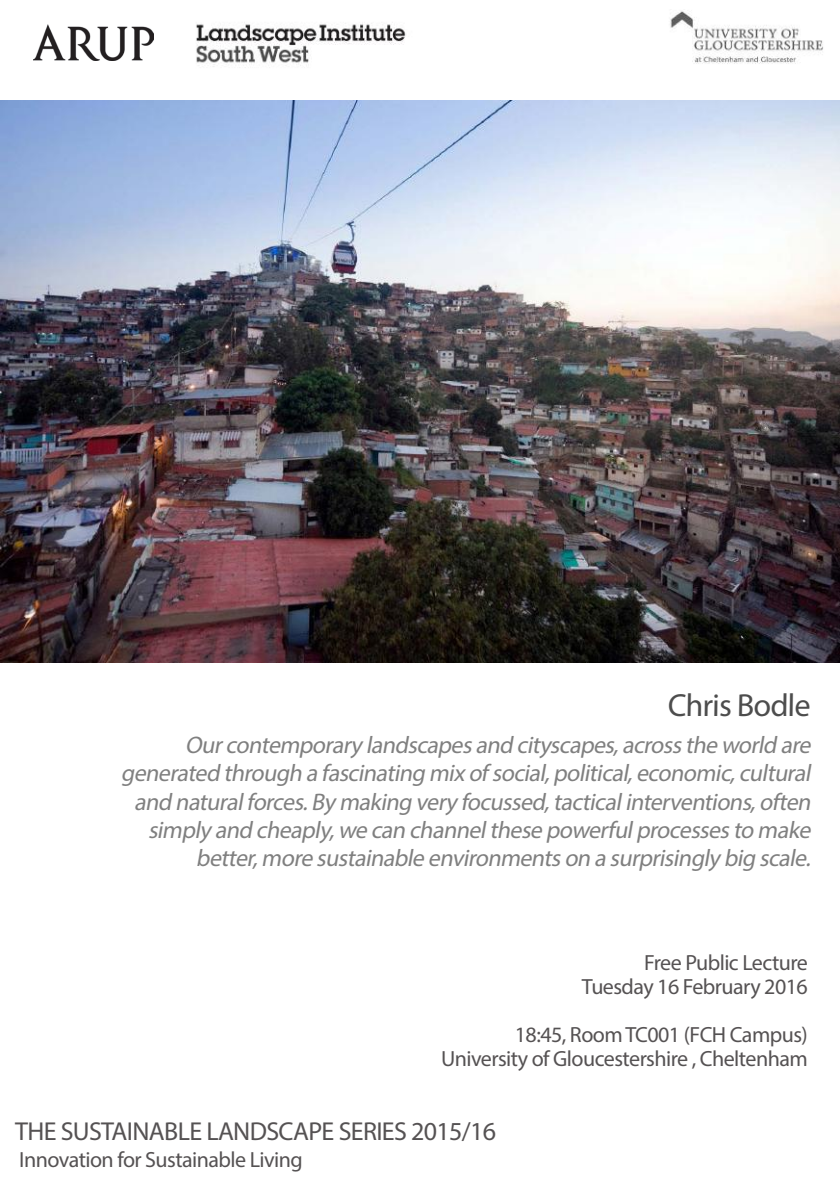
<style>
.page{position:relative;width:840px;height:1191px;background:#fff}
.page>*{position:absolute;margin:0;border:0;box-sizing:border-box;transform-origin:0 0}
.t1{font:32px "Myriad Pro";color:#4d4d4d}
.t2{font:26px "Myriad Pro";letter-spacing:-.025em;color:#555253}
.t3{font:italic 24px/28px "Myriad Pro";letter-spacing:-.025em;color:#808080;text-align:right}
.t4{font:22px/24px "Myriad Pro";letter-spacing:-.025em;color:#555253;text-align:right}
</style>
<div class="page">
<img style="left:196px;top:22px;width:210px;height:45px">
<img style="left:670px;top:11px;width:153px;height:53px">
<img style="left:33px;top:24px;width:120px;height:36px">
<img style="left:0;top:100px;width:839px;height:562px">
<h1 class="t1" style="left:667px;top:685px;width:145px">Chris Bodle</h1>
<p class="t3" style="left:121px;top:731px;width:695px">Ourcontemporary landscapesand cityscapes,acrossthe world are generated through a fascinating mixof social,political,economic,cultural and naturalforces.By making very focussed,tacticalinterventions,often simply and cheaply,we can channelthese powerfulprocessesto make better,more sustainable environmentson a surprisingly big scale.</p>
<p class="t4" style="left:581px;top:950px;width:227px">Free Public Lecture<br>Tuesday 16 February 2016</p>
<p class="t4" style="left:441px;top:1022px;width:368px">18:45, Room TC001 (FCH Campus)<br>University of Gloucestershire , Cheltenham</p>
<p class="t2" style="left:15px;top:1115px;width:482px">THE SUSTAINABLE LANDSCAPE SERIES 2015/16</p>
<p class="t4" style="left:19px;top:1147px;width:285px">Innovation for Sustainable Living</p>
</div>
